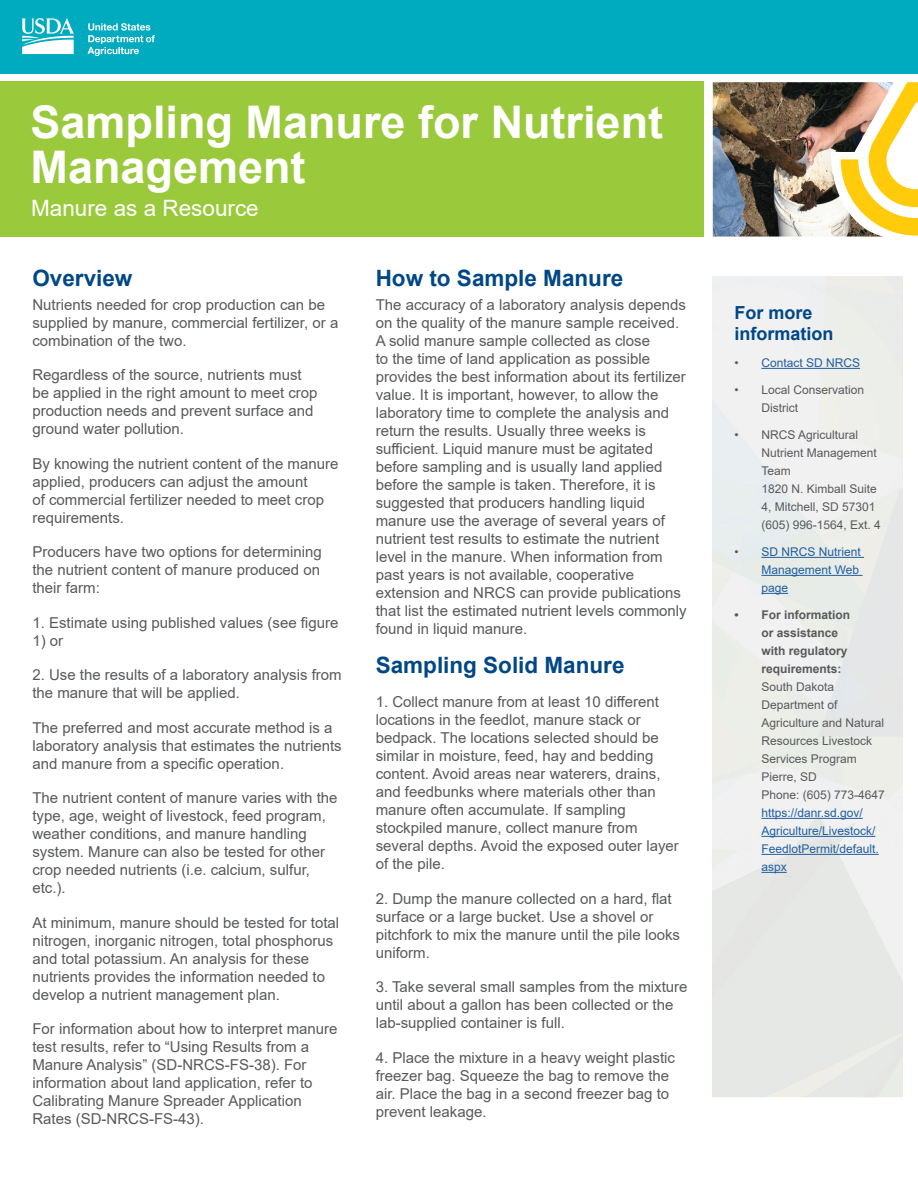
<style>
.page{position:relative;width:918px;height:1188px;background:#fff}
.page>*{position:absolute;margin:0;border:0;box-sizing:border-box;transform-origin:0 0}
.t1{font:700 45px/45px "Arial";color:#fff}
.t2{font:700 22.5px "Arial";color:#004785}
.t3{font:22.5px "Arial";color:#fff}
.t4{font:700 18px/21px "Arial";color:#004785}
.t5{font:15px/18px "Arial";color:#58595b}
.t6{font:12px/18px "Arial";color:#58595b}
.t7{font:12px/18px "Arial";color:#215e9e}
.t8{font:700 12px/18px "Arial";color:#58595b}
.s1{color:#58595b}
</style>
<div class="page">
<hr style="left:761px;top:368px;width:99px;height:1px;background:#215e9e">
<hr style="left:761px;top:557px;width:103px;height:1px;background:#215e9e">
<hr style="left:761px;top:575px;width:102px;height:1px;background:#215e9e">
<svg style="left:761px;top:593px;width:27px;height:1px"></svg>
<hr style="left:761px;top:818px;width:102px;height:1px;background:#215e9e">
<hr style="left:761px;top:836px;width:114px;height:1px;background:#215e9e">
<hr style="left:761px;top:854px;width:118px;height:1px;background:#215e9e">
<svg style="left:761px;top:872px;width:26px;height:1px"></svg>
<div style="left:0;top:0;width:918px;height:74px;background:#00abc0"></div>
<svg style="left:22px;top:18px;width:52px;height:36px"></svg>
<svg style="left:88px;top:23px;width:67px;height:33px"></svg>
<div style="left:0;top:82px;width:704px;height:155px;background:#9aca3c"></div>
<svg style="left:894px;top:82px;width:24px;height:154px"></svg>
<img style="left:713px;top:82px;width:181px;height:155px">
<p class="t1" style="left:31px;top:100px;width:634px">Sampling Manure for Nutrient<br>Management</p>
<p class="t3" style="left:31px;top:193px;width:229px">Manure as a Resource</p>
<h3 class="t2" style="left:32px;top:262px;width:102px">Overview</h3>
<p class="t5" style="left:32px;top:295px;width:307px">Nutrients needed for crop production can be supplied by manure, commercial fertilizer, or a combination of the two.</p>
<p class="t5" style="left:32px;top:366px;width:287px">Regardless of the source, nutrients must be applied in the right amount to meet crop production needs and prevent surface and ground water pollution.</p>
<p class="t5" style="left:32px;top:454px;width:307px">By knowing the nutrient content of the manure applied, producers can adjust the amount<br>of commercial fertilizer needed to meet crop requirements.</p>
<p class="t5" style="left:32px;top:543px;width:291px;text-align:justify">Producers have two options for determining the nutrient content of manure produced on their farm:</p>
<p class="t5" style="left:32px;top:613px;width:307px">1. Estimate using published values (see figure</p>
<p class="t5" style="left:32px;top:631px;width:32px">1) or</p>
<p class="t5" style="left:32px;top:666px;width:311px">2. Use the results of a laboratory analysis from the manure that will be applied.</p>
<p class="t5" style="left:32px;top:718px;width:311px">The preferred and most accurate method is a laboratory analysis that estimates the nutrients</p>
<p class="t5" style="left:32px;top:754px;width:253px">and manure from a specific operation.</p>
<p class="t5" style="left:32px;top:789px;width:307px">The nutrient content of manure varies with the type, age, weight of livestock, feed program, weather conditions, and manure handling system. Manure can also be tested for other crop needed nutrients (i.e. calcium, sulfur, etc.).</p>
<p class="t5" style="left:32px;top:913px;width:308px">At minimum, manure should be tested for total nitrogen, inorganic nitrogen, total phosphorus and total potassium. An analysis for these nutrients provides the information needed to develop a nutrient management plan.</p>
<p class="t5" style="left:32px;top:1020px;width:307px">For information about how to interpret manure test results, refer to “Using Results from a Manure Analysis” (SD-NRCS-FS-38). For information about land application, refer to Calibrating Manure Spreader Application Rates (SD-NRCS-FS-43).</p>
<h3 class="t2" style="left:376px;top:262px;width:249px">How to Sample Manure</h3>
<p class="t5" style="left:376px;top:295px;width:312px">The accuracy of a laboratory analysis depends on the quality of the manure sample received.<br>A solid manure sample collected as close<br>to the time of land application as possible provides the best information about its fertilizer value. It is important, however, to allow the laboratory time to complete the analysis and return the results. Usually three weeks is</p>
<p class="t5" style="left:376px;top:439px;width:279px">sufficient. Liquid manure must be agitated</p>
<p class="t5" style="left:376px;top:457px;width:312px">before sampling and is usually land applied before the sample is taken. Therefore, it is suggested that producers handling liquid manure use the average of several years of nutrient test results to estimate the nutrient level in the manure. When information from past years is not available, cooperative extension and NRCS can provide publications that list the estimated nutrient levels commonly found in liquid manure.</p>
<h3 class="t2" style="left:376px;top:649px;width:250px">Sampling Solid Manure</h3>
<p class="t5" style="left:376px;top:693px;width:285px">1. Collect manure from at least 10 different</p>
<p class="t5" style="left:376px;top:711px;width:305px">locations in the feedlot, manure stack or bedpack. The locations selected should be similar in moisture, feed, hay and bedding content. Avoid areas near waterers, drains, and feedbunks where materials other than manure often accumulate. If sampling stockpiled manure, collect manure from several depths. Avoid the exposed outer layer of the pile.</p>
<p class="t5" style="left:376px;top:889px;width:297px">2. Dump the manure collected on a hard, flat</p>
<p class="t5" style="left:376px;top:907px;width:306px">surface or a large bucket. Use a shovel or pitchfork to mix the manure until the pile looks uniform.</p>
<p class="t5" style="left:376px;top:978px;width:313px">3. Take several small samples from the mixture until about a gallon has been collected or the lab-supplied container is full.</p>
<p class="t5" style="left:376px;top:1048px;width:301px">4. Place the mixture in a heavy weight plastic freezer bag. Squeeze the bag to remove the air. Place the bag in a second freezer bag to prevent leakage.</p>
<h4 class="t4" style="left:734px;top:302px;width:100px">For more information</h4>
<p class="t7" style="left:734px;top:354px;width:127px"><span class="s1">•</span> Contact SD NRCS</p>
<p class="t6" style="left:761px;top:381px;width:104px;text-indent:-27px">• Local Conservation<br>District</p>
<p class="t6" style="left:761px;top:426px;width:121px;text-indent:-27px">• NRCS Agricultural<br>Nutrient Management<br>Team<br>1820 N. Kimball Suite<br>4, Mitchell, SD 57301 (605) 996-1564, Ext. 4</p>
<p class="t7" style="left:761px;top:543px;width:101px;text-indent:-27px"><span class="s1">•</span> SD NRCS Nutrient<br>Management Web page</p>
<p class="t8" style="left:761px;top:606px;width:90px;text-indent:-27px">• For information or assistance with regulatory requirements:</p>
<p class="t6" style="left:761px;top:678px;width:124px">South Dakota<br>Department of<br>Agriculture and Natural</p>
<p class="t6" style="left:761px;top:732px;width:112px">Resources Livestock</p>
<p class="t6" style="left:761px;top:750px;width:125px">Services Program<br>Pierre, SD<br>Phone: (605) 773-4647</p>
<p class="t7" style="left:761px;top:804px;width:103px">https://danr.sd.gov/</p>
<p class="t7" style="left:761px;top:822px;width:116px">Agriculture/Livestock/</p>
<p class="t7" style="left:761px;top:840px;width:119px">FeedlotPermit/default. aspx</p>
</div>
